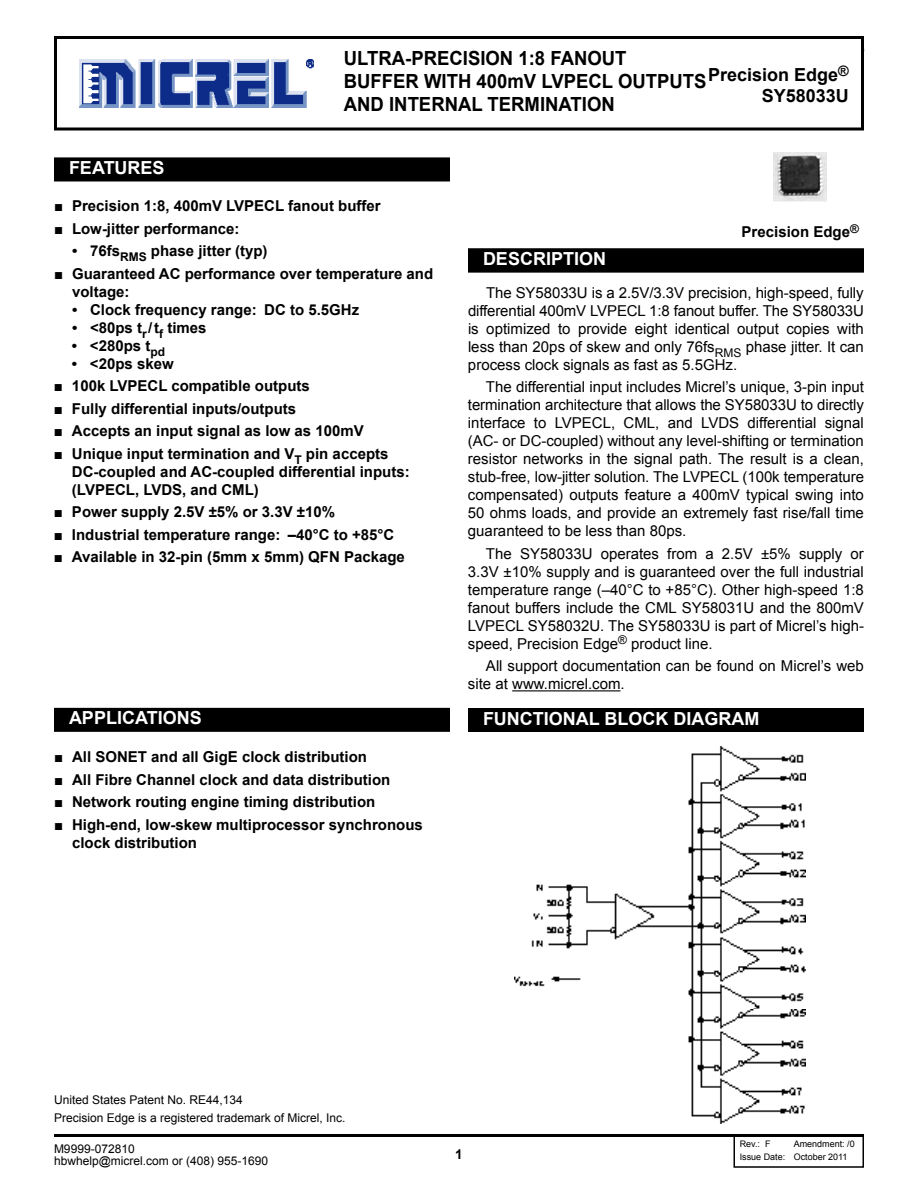
<style>
.page{position:relative;width:918px;height:1188px;background:#fff}
.page>*{position:absolute;margin:0;border:0;box-sizing:border-box;transform-origin:0 0}
.t1{font:700 19.5px/23.4px "Arial";color:#000;scale:.95 1}
.t2{font:700 18px "Arial";color:#fff}
.t3{font:700 18px/20.2px "Arial";color:#000;text-align:right}
.t4{font:15px/18px "Arial";color:#000;text-align:justify}
.t5{font:700 15px/18px "Arial";color:#000}
.t6{font:700 13.5px "Arial";color:#000}
.t7{font:12px/12px "Arial";color:#000}
.t8{font:9px/13.8px "Arial";color:#000}
.s1{font-weight:400}
</style>
<div class="page">
<div style="left:54px;top:36px;width:810px;height:94px;border:3px solid #000"></div>
<div style="left:469px;top:249px;width:394px;height:23px;background:#000"></div>
<div style="left:468px;top:248px;width:396px;height:25px;border:2px solid #000"></div>
<div style="left:55px;top:158px;width:394px;height:23px;background:#000"></div>
<div style="left:54px;top:157px;width:396px;height:24px;border:2px solid #000"></div>
<div style="left:55px;top:709px;width:394px;height:22px;background:#000"></div>
<div style="left:54px;top:708px;width:396px;height:24px;border:2px solid #000"></div>
<img style="left:80px;top:59px;width:234px;height:49px">
<hr style="left:54px;top:1134px;width:810px;height:3px;background:#000">
<hr style="left:512px;top:690px;width:109px;height:1px;background:#000">
<div style="left:469px;top:709px;width:394px;height:22px;background:#000"></div>
<div style="left:468px;top:708px;width:396px;height:24px;border:2px solid #000"></div>
<img style="left:774px;top:152px;width:53px;height:49px">
<img style="left:514px;top:747px;width:291px;height:377px">
<p class="t2" style="left:69px;top:161px;width:97px">FEATURES</p>
<h1 class="t1" style="left:344px;top:48px;width:383px">ULTRA-PRECISION 1:8 FANOUT bUFFER WITH 400mV LVPECL OUTPUTS<br>AND INTERNAL TERMINATION</h1>
<p class="t6" style="left:799px;top:63px;width:67px">SY58033U</p>
<p class="t3" style="left:708px;top:67px;width:142px">Precision Edge<sup>®<br></sup>SY58033U</p>
<p class="t5" style="left:54px;top:198px;width:328px"><span class="s1">■</span> Precision 1:8, 400mV LVPECL fanout buffer</p>
<p class="t5" style="left:54px;top:221px;width:187px"><span class="s1">■</span> Low-jitter performance:</p>
<p class="t5" style="left:72px;top:242px;width:197px">• 76fs<sub>RMS</sub> phase jitter (typ)</p>
<p class="t5" style="left:72px;top:266px;width:363px;text-indent:-18px"><span class="s1">■</span> Guaranteed AC performance over temperature and voltage:</p>
<p class="t5" style="left:72px;top:301px;width:289px">• Clock frequency range: DC to 5.5GHz</p>
<p class="t5" style="left:72px;top:319px;width:136px">• &lt;80ps t<sub>r</sub> / t<sub>f</sub> times</p>
<p class="t5" style="left:72px;top:337px;width:95px">• &lt;280ps t<sub>pd</sub></p>
<p class="t5" style="left:72px;top:355px;width:103px">• &lt;20ps skew</p>
<p class="t5" style="left:54px;top:377px;width:257px"><span class="s1">■</span> 100k LVPECL compatible outputs</p>
<p class="t5" style="left:54px;top:401px;width:244px"><span class="s1">■</span> Fully differential inputs/outputs</p>
<p class="t5" style="left:54px;top:423px;width:311px"><span class="s1">■</span> Accepts an input signal as low as 100mV</p>
<p class="t5" style="left:72px;top:445px;width:339px;text-indent:-18px"><span class="s1">■</span> Unique input termination and V<sub>T</sub> pin accepts<br>DC-coupled and AC-coupled differential inputs: (LVPECL, LVDS, and CML)</p>
<p class="t5" style="left:54px;top:503px;width:283px"><span class="s1">■</span> Power supply 2.5V ±5% or 3.3V ±10%</p>
<p class="t5" style="left:54px;top:527px;width:342px"><span class="s1">■</span> Industrial temperature range: –40°C to +85°C</p>
<p class="t5" style="left:54px;top:548px;width:352px"><span class="s1">■</span> Available in 32-pin (5mm x 5mm) QFN Package</p>
<p class="t2" style="left:69px;top:711px;width:134px">APPLICATIONS</p>
<p class="t5" style="left:54px;top:748px;width:315px"><span class="s1">■</span> All SONET and all GigE clock distribution</p>
<p class="t5" style="left:54px;top:771px;width:338px"><span class="s1">■</span> All Fibre Channel clock and data distribution</p>
<p class="t5" style="left:54px;top:793px;width:323px"><span class="s1">■</span> Network routing engine timing distribution</p>
<p class="t5" style="left:72px;top:816px;width:352px;text-indent:-18px"><span class="s1">■</span> High-end, low-skew multiprocessor synchronous clock distribution</p>
<p class="t2" style="left:483px;top:252px;width:125px">DESCRIPTION</p>
<p class="t5" style="left:742px;top:224px;width:119px">Precision Edge<sup>®</sup></p>
<p class="t4" style="left:468px;top:285px;width:398px;text-indent:18px">The SY58033U is a 2.5V/3.3V precision, high-speed, fully differential 400mV LVPECL 1:8 fanout buffer. The SY58033U is optimized to provide eight identical output copies with less than 20ps of skew and only 76fs<sub>RMS</sub> phase jitter. It can process clock signals as fast as 5.5GHz.</p>
<p class="t4" style="left:468px;top:379px;width:398px;text-indent:18px">The differential input includes Micrel’s unique, 3-pin input termination architecture that allows the SY58033U to directly interface to LVPECL, CML, and LVDS differential signal (AC- or DC-coupled) without any level-shifting or termination resistor networks in the signal path. The result is a clean, stub-free, low-jitter solution. The LVPECL (100k temperature compensated) outputs feature a 400mV typical swing into 50 ohms loads, and provide an extremely fast rise/fall time guaranteed to be less than 80ps.</p>
<p class="t4" style="left:468px;top:546px;width:398px;text-indent:18px">The SY58033U operates from a 2.5V ±5% supply or 3.3V ±10% supply and is guaranteed over the full industrial temperature range (–40°C to +85°C). Other high-speed 1:8 fanout buffers include the CML SY58031U and the 800mV LVPECL SY58032U. The SY58033U is part of Micrel’s high&shy;speed, Precision Edge<sup>®</sup> product line.</p>
<p class="t4" style="left:468px;top:658px;width:397px;text-indent:18px">All support documentation can be found on Micrel’s web site at www.micrel.com.</p>
<p class="t2" style="left:483px;top:712px;width:278px">FUNCTIONAL bLOCk DIAGRAM</p>
<p class="t7" style="left:54px;top:1094px;width:190px">United States Patent No. RE44,134</p>
<p class="t7" style="left:54px;top:1113px;width:293px">Precision Edge is a registered trademark of Micrel, Inc.</p>
<p class="t7" style="left:54px;top:1144px;width:216px">M9999-072810<br>hbwhelp@micrel.com or (408) 955-1690</p>
<p class="t6" style="left:455px;top:1149px;width:9px">1</p>
<p class="t8" style="left:740px;top:1137px;width:117px;text-indent:54px">Amendment: /0<br>Issue Date: October 2011</p>
<p class="t8" style="left:740px;top:1137px;width:32px">Rev.: F</p>
</div>
